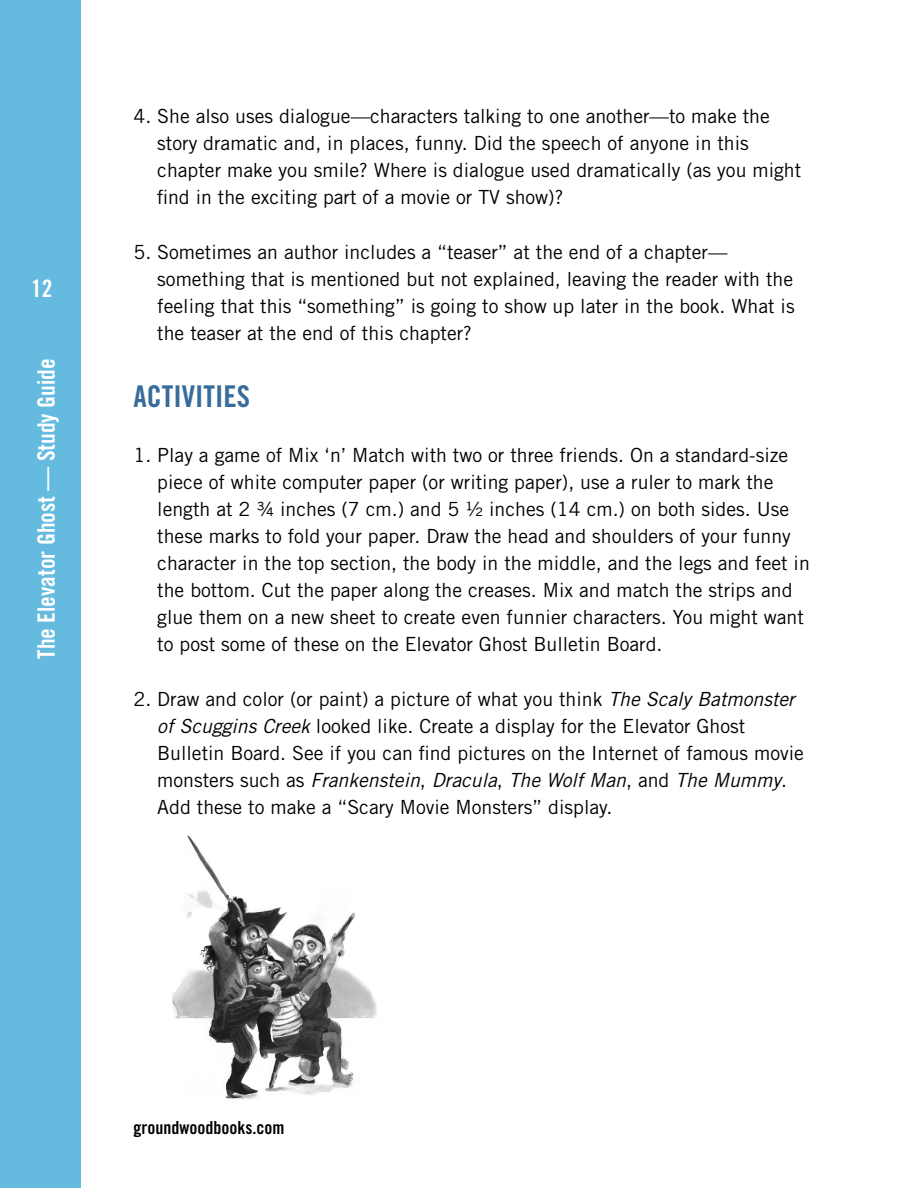
<style>
.page{position:relative;width:918px;height:1188px;background:#fff}
.page>*{position:absolute;margin:0;border:0;box-sizing:border-box;transform-origin:0 0}
.B-head{font:30px "Trade Gothic Bold Cond Twenty";color:#386c9a}
.t1{font:24px "Trade Gothic Bold Cond Twenty";color:#fff}
.Para{font:19.5px/27px "Trade Gothic";color:#000}
.Para_no_space{font:19.5px/27px "Trade Gothic";color:#000}
.t2{font:18px "Trade Gothic Bold Cond Twenty";color:#000}
.s1{font-style:italic}
</style>
<div class="page">
<div style="left:0;top:0;width:81px;height:1188px;background:#65bbdf"></div>
<img style="left:172px;top:835px;width:205px;height:264px">
<p class="t1" style="left:31px;top:274px;width:23px">12</p>
<p class="t1" style="left:32px;top:659px;width:301px;rotate:-90deg">The Elevator Ghost — Study Guide</p>
<p class="Para_no_space" style="left:157px;top:102px;width:645px;text-indent:-24px">4. She also uses dialogue—characters talking to one another—to make the story dramatic and, in places, funny. Did the speech of anyone in this chapter make you smile? Where is dialogue used dramatically (as you might find in the exciting part of a movie or TV show)?</p>
<p class="Para" style="left:157px;top:239px;width:639px;text-indent:-24px">5. Sometimes an author includes a “teaser” at the end of a chapter— something that is mentioned but not explained, leaving the reader with the feeling that this “something” is going to show up later in the book. What is the teaser at the end of this chapter?</p>
<p class="B-head" style="left:133px;top:378px;width:118px">ACTIVITIES</p>
<p class="Para" style="left:157px;top:441px;width:654px;text-indent:-24px">1. Play a game of Mix ‘n’ Match with two or three friends. On a standard-size piece of white computer paper (or writing paper), use a ruler to mark the length at 2 ¾ inches (7 cm.) and 5 ½ inches (14 cm.) on both sides. Use these marks to fold your paper. Draw the head and shoulders of your funny character in the top section, the body in the middle, and the legs and feet in the bottom. Cut the paper along the creases. Mix and match the strips and glue them on a new sheet to create even funnier characters. You might want to post some of these on the Elevator Ghost Bulletin Board.</p>
<p class="Para" style="left:157px;top:685px;width:648px;text-indent:-24px">2. Draw and color (or paint) a picture of what you think <span class="s1">The Scaly Batmonster of Scuggins Creek</span> looked like. Create a display for the Elevator Ghost Bulletin Board. See if you can find pictures on the Internet of famous movie monsters such as <span class="s1">Frankenstein</span>, <span class="s1">Dracula</span>, <span class="s1">The Wolf Man</span>, and <span class="s1">The Mummy</span>.<br>Add these to make a “Scary Movie Monsters” display.</p>
<p class="t2" style="left:133px;top:1117px;width:152px">groundwoodbooks.com</p>
</div>
